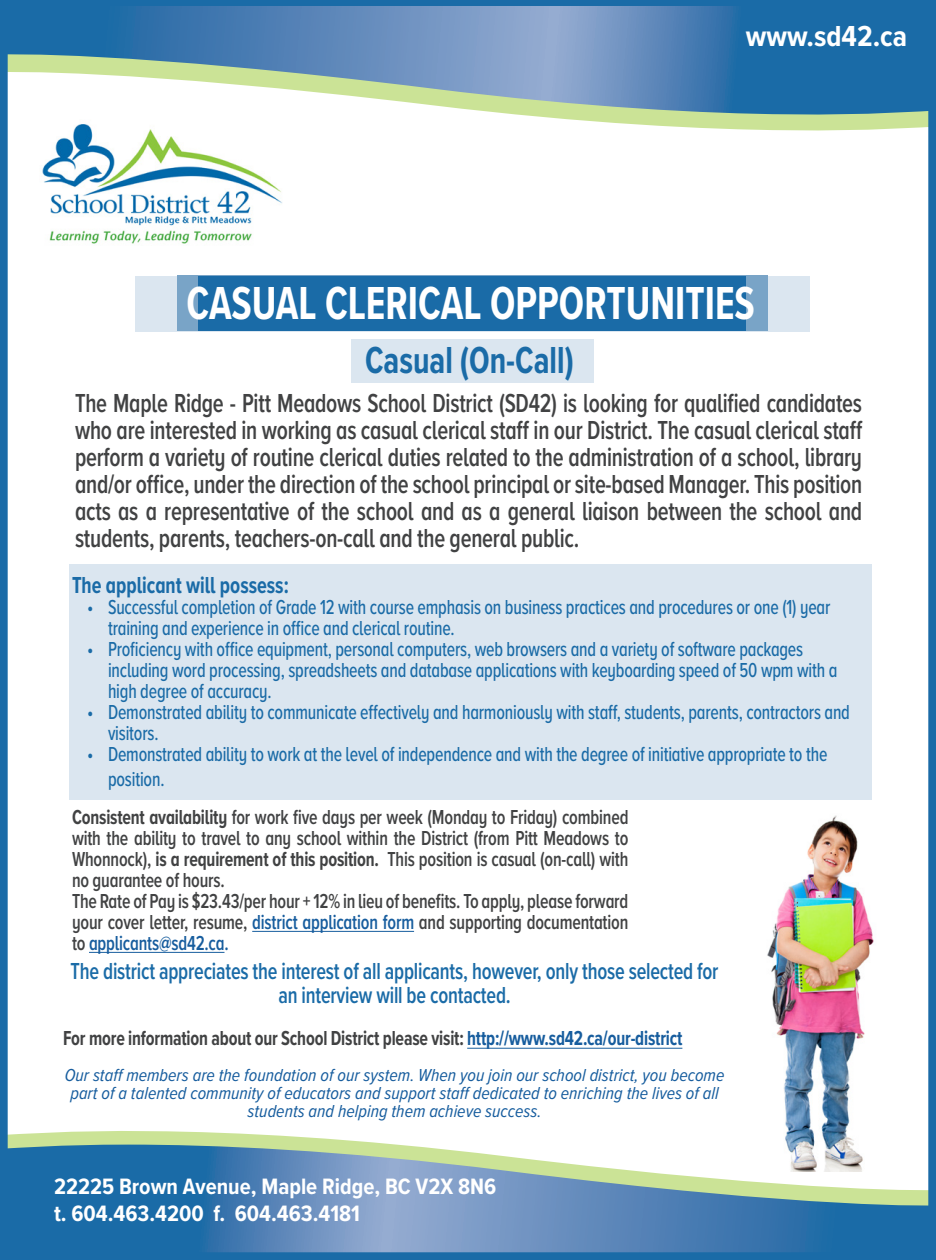
<style>
.page{position:relative;width:936px;height:1260px;background:#fff}
.page>*{position:absolute;margin:0;border:0;box-sizing:border-box;transform-origin:0 0}
.t1{font:700 48px "Proxima Nova Cond";color:#fff;scale:.85 1}
.t2{font:700 39px "Proxima Nova Cond";color:#1a6ba7;scale:.85 1}
.t3{font:700 30px "Proxima Nova Cond";color:#fff}
.t4{font:600 27px/27px "Proxima Nova A Cond";letter-spacing:-.01em;color:#414243;text-align:justify;scale:.85 1}
.t5{font:600 24px/24px "Proxima Nova Cond";letter-spacing:-.01em;color:#1a6ba7;text-align:center;scale:.85 1}
.t6{font:700 24px "Proxima Nova A Cond";color:#1a6ba7;scale:.85 1}
.t7{font:700 23.1px "Proxima Nova Cond";color:#fff}
.t8{font:500 21px/21px "Proxima Nova A Cond";letter-spacing:-.01em;color:#1a6ba7;scale:.85 1}
.t9{font:600 21px/21px "Proxima Nova A Cond";letter-spacing:-.01em;color:#414243;text-align:justify;scale:.85 1}
.t10{font:700 21px "Proxima Nova Cond";letter-spacing:-.01em;color:#414243;scale:.85 1}
.t11{font:italic 18px/18px "Proxima Nova Cond";color:#175d9e;text-align:center}
.s1{font-weight:700}
.s2{color:#175d9e}
</style>
<div class="page">
<div style="left:135px;top:276px;width:675px;height:55px;background:#dbe6f0"></div>
<div style="left:177px;top:276px;width:591px;height:55px;background:#79a4c7"></div>
<div style="left:198px;top:276px;width:548px;height:55px;background:#1a6ba7"></div>
<svg style="left:9px;top:1131px;width:391px;height:14px;fill:#cbe396"></svg>
<svg style="left:9px;top:1145px;width:918px;height:106px;background:#6695b8"></svg>
<svg style="left:684px;top:127px;width:243px;height:4px"></svg>
<div style="left:0;top:0;width:936px;height:1260px;border:8px solid #1a6ba7"></div>
<svg style="left:4px;top:6px;width:932px;height:121px"></svg>
<hr style="left:252px;top:931px;width:162px;height:1px;background:#175d9e">
<hr style="left:89px;top:952px;width:136px;height:1px;background:#175d9e">
<div style="left:69px;top:564px;width:802px;height:236px;background:#dbe6f0"></div>
<img style="left:40px;top:120px;width:243px;height:124px">
<div style="left:351px;top:339px;width:243px;height:43px;background:#dbe6f0"></div>
<img style="left:685px;top:815px;width:220px;height:357px">
<hr style="left:467px;top:1048px;width:215px;height:1px;background:#175d9e">
<p class="t3" style="left:746px;top:18px;width:163px">www.sd42.ca</p>
<p class="t1" style="left:186px;top:274px;width:670px">CASUAL CLERICAL OPPORTUNITIES</p>
<p class="t2" style="left:365px;top:337px;width:247px">Casual (On-Call)</p>
<p class="t4" style="left:75px;top:390px;width:928px">The Maple Ridge - Pitt Meadows School District (SD42) is looking for qualified candidates who are interested in working as casual clerical staff in our District. The casual clerical staff perform a variety of routine clerical duties related to the administration of a school, library and/or office, under the direction of the school principal or site-based Manager. This position acts as a representative of the school and as a general liaison between the school and students, parents, teachers-on-call and the general public.</p>
<p class="t6" style="left:72px;top:571px;width:257px">The applicant will possess:</p>
<p class="t8" style="left:108px;top:597px;width:851px;text-indent:-21px">• Successful completion of Grade 12 with course emphasis on business practices and procedures or one (1) year training and experience in office and clerical routine.</p>
<p class="t8" style="left:108px;top:639px;width:860px;text-indent:-21px">• Proficiency with office equipment, personal computers, web browsers and a variety of software packages including word processing, spreadsheets and database applications with keyboarding speed of 50 wpm with a high degree of accuracy.</p>
<p class="t8" style="left:108px;top:702px;width:874px;text-indent:-21px">• Demonstrated ability to communicate effectively and harmoniously with staff, students, parents, contractors and visitors.</p>
<p class="t8" style="left:108px;top:742px;width:848px;line-height:25.2px;text-indent:-21px">• Demonstrated ability to work at the level of independence and with the degree of initiative appropriate to the position.</p>
<p class="t9" style="left:72px;top:807px;width:656px"><span class="s1">Consistent availability</span> for work five days per week (Monday to Friday) combined with the ability to travel to any school within the District (from Pitt Meadows to Whonnock), <span class="s1">is a requirement of this position.</span> This position is casual (on-call) with no guarantee of hours.</p>
<p class="t9" style="left:72px;top:891px;width:656px">The Rate of Pay is $23.43/per hour + 12% in lieu of benefits. To apply, please forward your cover letter, resume, <span class="s2">district application form</span> and supporting documentation to <span class="s2">applicants@sd42.ca.</span></p>
<p class="t5" style="left:71px;top:960px;width:764px">The district appreciates the interest of all applicants, however, only those selected for an interview will be contacted.</p>
<p class="t10" style="left:63px;top:1026px;width:730px">For more information about our School District please visit: <span class="s2">http://www.sd42.ca/our-district</span></p>
<p class="t11" style="left:65px;top:1067px;width:661px">Our staff members are the foundation of our system. When you join our school district, you become part of a talented community of educators and support staff dedicated to enriching the lives of all students and helping them achieve success.</p>
<p class="t7" style="left:54px;top:1172px;width:444px">22225 Brown Avenue, Maple Ridge, BC V2X 8N6</p>
<p class="t7" style="left:54px;top:1200px;width:308px">t. 604.463.4200 f. 604.463.4181</p>
</div>
